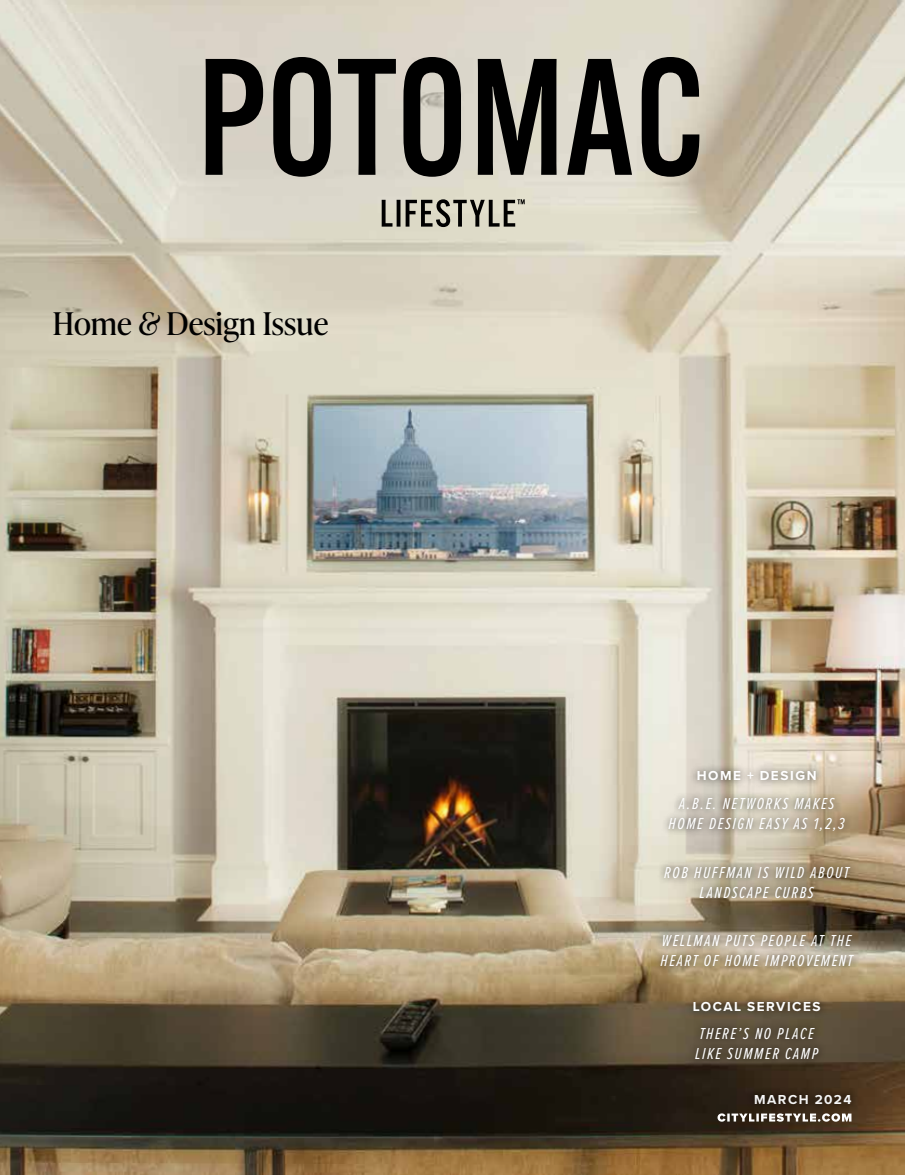
<style>
.page{position:relative;width:905px;height:1175px;background:#fff}
.page>*{position:absolute;margin:0;border:0;box-sizing:border-box;transform-origin:0 0}
.t1{font:31.2px "Ivy Presto Headline";letter-spacing:.01em;color:#000}
.t2{font:italic 16.5px/20px "Proxima Nova Ex Cn";letter-spacing:.1em;color:#fff}
.t3{font:700 13.5px "Proxima Nova";letter-spacing:.115em;color:#fff}
.s1{font-style:italic}
</style>
<div class="page">
<img style="left:0;top:0;width:904px;height:1174px">
<div style="left:687px;top:1019px;width:139px;height:48px;background:#000;opacity:.75"></div>
<div style="left:689px;top:763px;width:134px;height:25px;background:#000;opacity:.75"></div>
<div style="left:661px;top:790px;width:191px;height:48px;background:#000;opacity:.75"></div>
<div style="left:656px;top:858px;width:201px;height:48px;background:#000;opacity:.75"></div>
<div style="left:653px;top:926px;width:208px;height:48px;background:#000;opacity:.75"></div>
<div style="left:685px;top:994px;width:142px;height:25px;background:#000;opacity:.75"></div>
<div style="left:684px;top:1076px;width:201px;height:83px;background:#000;opacity:.75"></div>
<svg style="left:717px;top:1113px;width:134px;height:8px"></svg>
<svg style="left:381px;top:199px;width:143px;height:28px;background:#929084"></svg>
<svg style="left:205px;top:57px;width:494px;height:120px;background:#727069"></svg>
<h1 class="t1" style="left:53px;top:301px;width:277px">Home <span class="s1">&amp;</span> Design Issue</h1>
<p class="t3" style="left:696px;top:766px;width:121px">HOME + DESIGN</p>
<p class="t2" style="left:668px;top:793px;width:178px;text-align:center">A.B.E. NETWORKS MAKES<br>HOME DESIGN EASY AS 1,2,3</p>
<p class="t2" style="left:664px;top:862px;width:186px;text-align:center">ROB HUFFMAN IS WILD ABOUT<br>LANDSCAPE CURBS</p>
<p class="t2" style="left:660px;top:929px;width:194px">WELLMAN PUTS PEOPLE AT THE<br>HEART OF HOME IMPROVEMENT</p>
<p class="t3" style="left:692px;top:996px;width:129px">LOCAL SERVICES</p>
<p class="t2" style="left:695px;top:1022px;width:124px">THERE’S NO PLACE<br>LIKE SUMMER CAMP</p>
<p class="t3" style="left:754px;top:1089px;width:99px">MARCH 2024</p>
</div>
